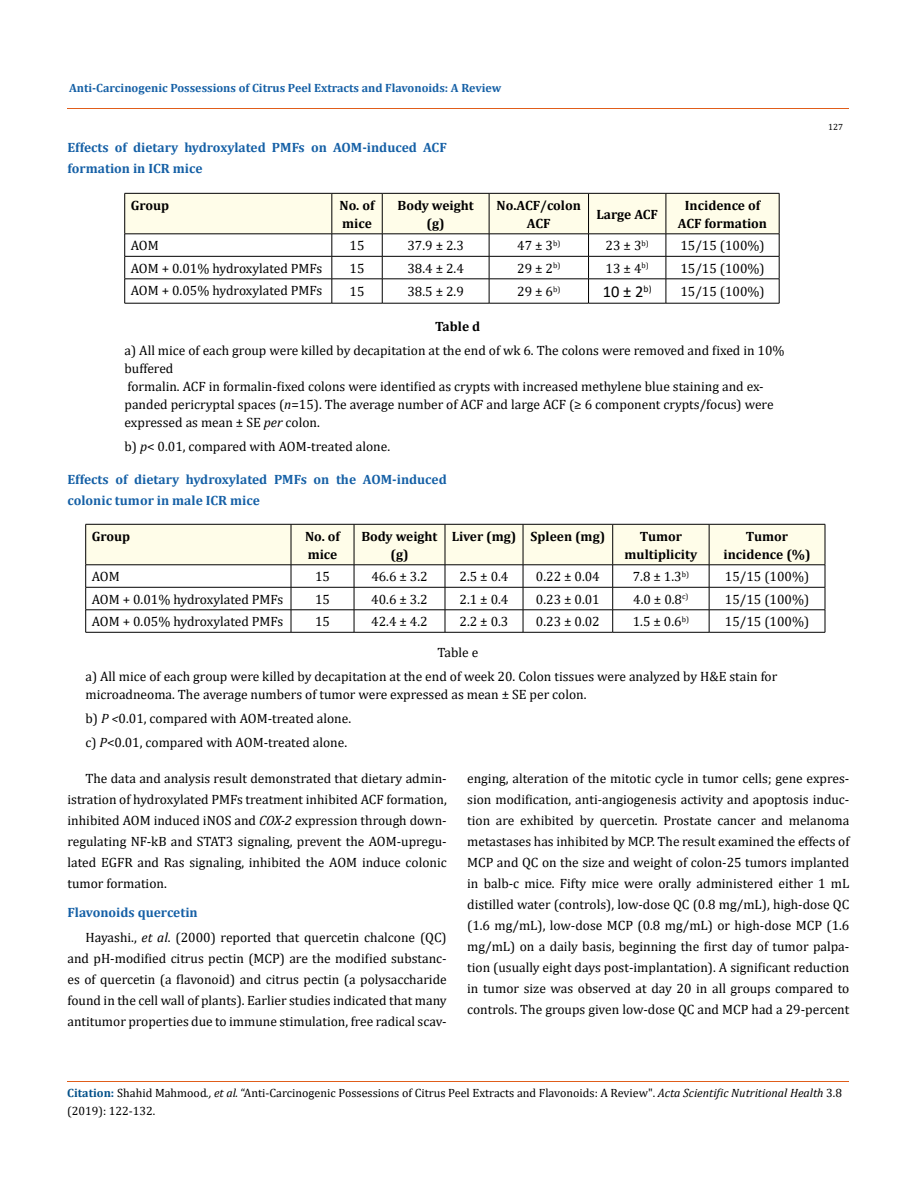
<style>
.page{position:relative;width:917px;height:1188px;background:#fff}
.page>*{position:absolute;margin:0;border:0;box-sizing:border-box;transform-origin:0 0}
.t1{font:16.5px "Calibri";color:#000}
.t2{font:13.5px/21px "Cambria";color:#000}
.t3{font:700 13.5px/18px "Cambria";color:#000;text-align:center}
.t4{font:700 13.5px/21px "Cambria";color:#1560a6}
.t5{font:12px/18px "Cambria";color:#000}
.t6{font:700 12px "Cambria";color:#1560a6}
.t7{font:9px "Cambria";color:#000}
.s1{font-style:italic}
.s2{font-weight:700;color:#1560a6}
.s3{font-weight:700;color:#035089}
</style>
<div class="page">
<hr style="left:67px;top:109px;width:782px;height:1px;background:#e05d1a">
<svg style="left:124px;top:193px;width:656px;height:110px"></svg>
<hr style="left:124px;top:303px;width:208px;height:1px;background:#000">
<hr style="left:332px;top:303px;width:50px;height:1px;background:#000">
<hr style="left:382px;top:303px;width:107px;height:1px;background:#000">
<hr style="left:489px;top:303px;width:99px;height:1px;background:#000">
<hr style="left:588px;top:303px;width:78px;height:1px;background:#000">
<hr style="left:666px;top:303px;width:113px;height:1px;background:#000">
<svg style="left:85px;top:524px;width:740px;height:108px"></svg>
<hr style="left:85px;top:632px;width:206px;height:1px;background:#000">
<hr style="left:291px;top:632px;width:63px;height:1px;background:#000">
<hr style="left:354px;top:632px;width:91px;height:1px;background:#000">
<hr style="left:445px;top:632px;width:78px;height:1px;background:#000">
<hr style="left:523px;top:632px;width:89px;height:1px;background:#000">
<hr style="left:612px;top:632px;width:97px;height:1px;background:#000">
<hr style="left:709px;top:632px;width:116px;height:1px;background:#000">
<hr style="left:67px;top:1081px;width:782px;height:1px;background:#e05d1a">
<p class="t6" style="left:69px;top:79px;width:434px">Anti-Carcinogenic Possessions of Citrus Peel Extracts and Flavonoids: A Review</p>
<p class="t7" style="left:828px;top:122px;width:16px">127</p>
<p class="t4" style="left:67px;top:136px;width:381px">Effects of dietary hydroxylated PMFs on AOM-induced ACF formation in ICR mice</p>
<p class="t3" style="left:131px;top:196px;width:40px">Group</p>
<p class="t3" style="left:339px;top:196px;width:36px;text-align:left">No. of mice</p>
<p class="t3" style="left:397px;top:196px;width:78px">Body weight (g)</p>
<p class="t3" style="left:496px;top:196px;width:86px">No.ACF/colon<br>ACF</p>
<p class="t3" style="left:596px;top:205px;width:63px">Large ACF</p>
<p class="t3" style="left:678px;top:196px;width:91px">Incidence of<br>ACF formation</p>
<p class="t2" style="left:131px;top:235px;width:30px">AOM</p>
<p class="t2" style="left:349px;top:235px;width:16px">15</p>
<p class="t2" style="left:407px;top:235px;width:58px">37.9 ± 2.3</p>
<p class="t2" style="left:517px;top:235px;width:45px">47 ± 3<sup>b)</sup></p>
<p class="t2" style="left:605px;top:235px;width:45px">23 ± 3<sup>b)</sup></p>
<p class="t2" style="left:680px;top:235px;width:86px">15/15 (100%)</p>
<p class="t2" style="left:131px;top:258px;width:193px">AOM + 0.01% hydroxylated PMFs</p>
<p class="t2" style="left:349px;top:258px;width:16px">15</p>
<p class="t2" style="left:407px;top:258px;width:58px">38.4 ± 2.4</p>
<p class="t2" style="left:517px;top:258px;width:45px">29 ± 2<sup>b)</sup></p>
<p class="t2" style="left:605px;top:258px;width:45px">13 ± 4<sup>b)</sup></p>
<p class="t2" style="left:680px;top:258px;width:86px">15/15 (100%)</p>
<p class="t2" style="left:131px;top:280px;width:193px">AOM + 0.05% hydroxylated PMFs</p>
<p class="t2" style="left:349px;top:281px;width:16px">15</p>
<p class="t2" style="left:407px;top:281px;width:58px">38.5 ± 2.9</p>
<p class="t2" style="left:517px;top:281px;width:45px">29 ± 6<sup>b)</sup></p>
<p class="t1" style="left:603px;top:280px;width:50px">10 ± 2<sup>b)</sup></p>
<p class="t2" style="left:680px;top:281px;width:86px">15/15 (100%)</p>
<p class="t3" style="left:435px;top:316px;width:47px">Table d</p>
<p class="t2" style="left:124px;top:341px;width:661px;line-height:18px">a) All mice of each group were killed by decapitation at the end of wk 6. The colons were removed and fixed in 10% buffered<br>formalin. ACF in formalin-fixed colons were identified as crypts with increased methylene blue staining and ex&shy;panded pericryptal spaces (<span class="s1">n</span>=15). The average number of ACF and large ACF (≥ 6 component crypts/focus) were expressed as mean ± SE <span class="s1">per</span> colon.</p>
<p class="t2" style="left:124px;top:435px;width:267px">b) <span class="s1">p</span>&lt; 0.01, compared with AOM-treated alone.</p>
<p class="t4" style="left:67px;top:468px;width:381px">Effects of dietary hydroxylated PMFs on the AOM-induced colonic tumor in male ICR mice</p>
<p class="t3" style="left:92px;top:527px;width:40px">Group</p>
<p class="t3" style="left:305px;top:527px;width:36px;text-align:left">No. of mice</p>
<p class="t3" style="left:361px;top:527px;width:78px">Body weight (g)</p>
<p class="t3" style="left:451px;top:527px;width:155px">Liver (mg) Spleen (mg)</p>
<p class="t3" style="left:624px;top:527px;width:74px">Tumor multiplicity</p>
<p class="t3" style="left:723px;top:527px;width:88px">Tumor incidence (%)</p>
<p class="t2" style="left:92px;top:566px;width:30px">AOM</p>
<p class="t2" style="left:315px;top:566px;width:16px">15</p>
<p class="t2" style="left:371px;top:566px;width:58px">46.6 ± 3.2</p>
<p class="t2" style="left:459px;top:566px;width:50px">2.5 ± 0.4</p>
<p class="t2" style="left:536px;top:566px;width:65px">0.22 ± 0.04</p>
<p class="t2" style="left:632px;top:566px;width:58px">7.8 ± 1.3<sup>b)</sup></p>
<p class="t2" style="left:725px;top:566px;width:86px">15/15 (100%)</p>
<p class="t2" style="left:92px;top:589px;width:193px">AOM + 0.01% hydroxylated PMFs</p>
<p class="t2" style="left:315px;top:589px;width:16px">15</p>
<p class="t2" style="left:371px;top:589px;width:58px">40.6 ± 3.2</p>
<p class="t2" style="left:459px;top:589px;width:50px">2.1 ± 0.4</p>
<p class="t2" style="left:536px;top:589px;width:65px">0.23 ± 0.01</p>
<p class="t2" style="left:633px;top:589px;width:57px">4.0 ± 0.8<sup>c)</sup></p>
<p class="t2" style="left:725px;top:589px;width:86px">15/15 (100%)</p>
<p class="t2" style="left:92px;top:611px;width:193px">AOM + 0.05% hydroxylated PMFs</p>
<p class="t2" style="left:315px;top:611px;width:16px">15</p>
<p class="t2" style="left:371px;top:611px;width:58px">42.4 ± 4.2</p>
<p class="t2" style="left:459px;top:611px;width:50px">2.2 ± 0.3</p>
<p class="t2" style="left:536px;top:611px;width:65px">0.23 ± 0.02</p>
<p class="t2" style="left:632px;top:611px;width:58px">1.5 ± 0.6<sup>b)</sup></p>
<p class="t2" style="left:725px;top:611px;width:86px">15/15 (100%)</p>
<p class="t2" style="left:85px;top:641px;width:693px;line-height:24px;text-indent:352px">Table e<br>a) All mice of each group were killed by decapitation at the end of week 20. Colon tissues were analyzed by H&amp;E stain for</p>
<p class="t2" style="left:85px;top:683px;width:502px;line-height:24px">microadneoma. The average numbers of tumor were expressed as mean ± SE per colon. b) <span class="s1">P &lt;</span>0.01, compared with AOM-treated alone.<br>c) <span class="s1">P</span>&lt;0.01, compared with AOM-treated alone.</p>
<p class="t2" style="left:67px;top:768px;width:381px;text-align:justify;text-indent:18px">The data and analysis result demonstrated that dietary admin&shy;istration of hydroxylated PMFs treatment inhibited ACF formation, inhibited AOM induced iNOS and <span class="s1">COX-2</span> expression through down&shy;regulating NF-kB and STAT3 signaling, prevent the AOM-upregu&shy;lated EGFR and Ras signaling, inhibited the AOM induce colonic tumor formation.</p>
<p class="t2" style="left:85px;top:899px;width:363px;line-height:25.2px;text-indent:-18px"><span class="s2">Flavonoids quercetin<br></span>Hayashi., <span class="s1">et al</span>. (2000) reported that quercetin chalcone (QC)</p>
<p class="t2" style="left:67px;top:948px;width:381px;text-align:justify">and pH-modified citrus pectin (MCP) are the modified substanc&shy;es of quercetin (a flavonoid) and citrus pectin (a polysaccharide found in the cell wall of plants). Earlier studies indicated that many antitumor properties due to immune stimulation, free radical scav-</p>
<p class="t2" style="left:467px;top:768px;width:384px;text-align:justify">enging, alteration of the mitotic cycle in tumor cells; gene expres&shy;sion modification, anti-angiogenesis activity and apoptosis induc&shy;tion are exhibited by quercetin. Prostate cancer and melanoma metastases has inhibited by MCP. The result examined the effects of MCP and QC on the size and weight of colon-25 tumors implanted in balb-c mice. Fifty mice were orally administered either 1 mL distilled water (controls), low-dose QC (0.8 mg/mL), high-dose QC (1.6 mg/mL), low-dose MCP (0.8 mg/mL) or high-dose MCP (1.6 mg/mL) on a daily basis, beginning the first day of tumor palpa&shy;tion (usually eight days post-implantation). A significant reduction in tumor size was observed at day 20 in all groups compared to controls. The groups given low-dose QC and MCP had a 29-percent</p>
<p class="t5" style="left:67px;top:1084px;width:776px"><span class="s3">Citation:</span> Shahid Mahmood<span class="s1">., et al.</span> “Anti-Carcinogenic Possessions of Citrus Peel Extracts and Flavonoids: A Review". <span class="s1">Acta Scientific Nutritional Health</span> 3.8 (2019): 122-132.</p>
</div>
